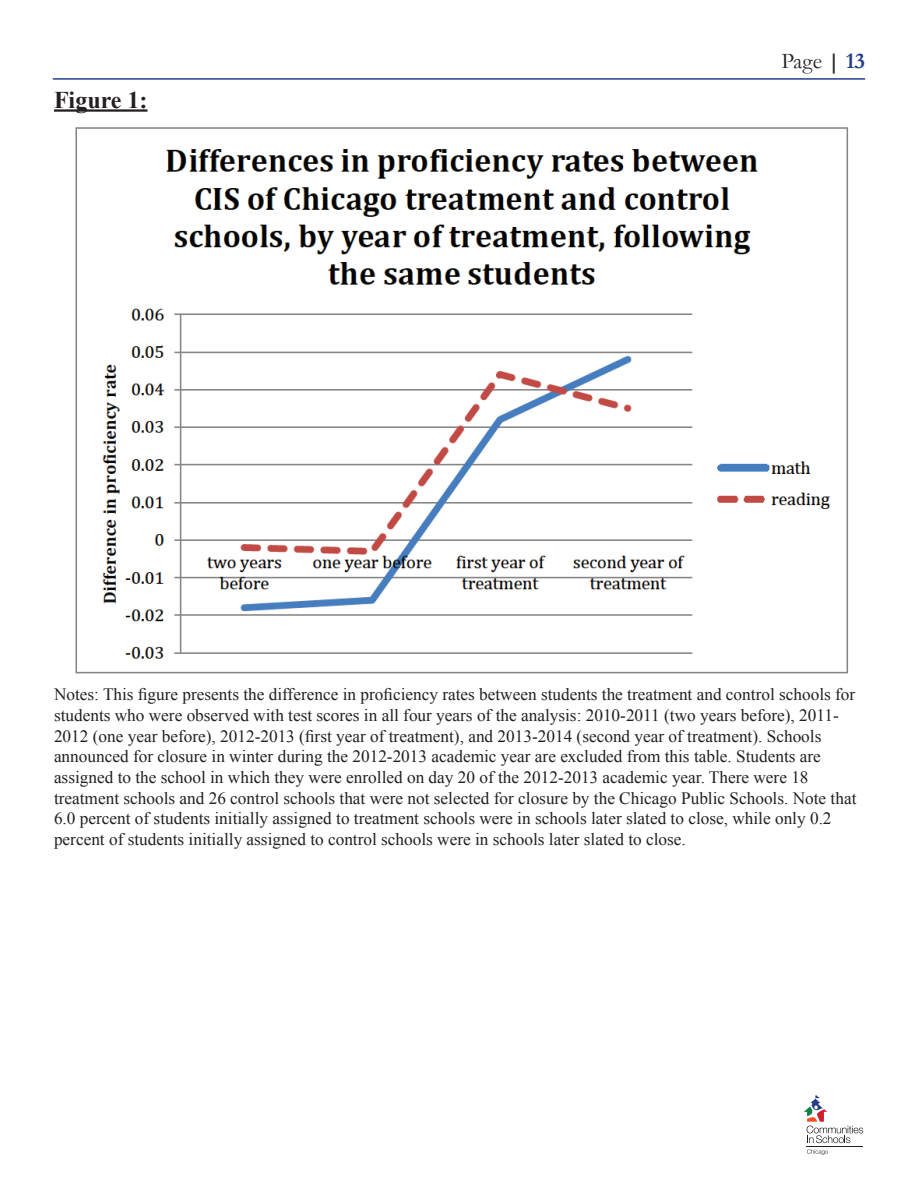
<style>
.page{position:relative;width:918px;height:1188px;background:#fff}
.page>*{position:absolute;margin:0;border:0;box-sizing:border-box;transform-origin:0 0}
.t1{font:700 24px "Times New Roman";color:#231f20}
.t2{font:22.5px "Garamond";color:#231f20}
.t3{font:17.25px/20.7px "Times New Roman";color:#231f20}
.s1{font-weight:700}
.s2{font-weight:700;color:#243e8d}
</style>
<div class="page">
<hr style="left:53px;top:78px;width:812px;height:2px;background:#253f8e">
<svg style="left:807px;top:1149px;width:21px;height:6px"></svg>
<hr style="left:807px;top:1146px;width:56px;height:1px;background:#231f20">
<svg style="left:804px;top:1095px;width:59px;height:48px"></svg>
<img style="left:75px;top:127px;width:774px;height:547px">
<hr style="left:54px;top:109px;width:94px;height:3px;background:#231f20">
<h1 class="t1" style="left:54px;top:83px;width:95px">Figure 1:</h1>
<h2 class="t2" style="left:781px;top:48px;width:85px">Page <span class="s1">|</span> <span class="s2">13</span></h2>
<p class="t3" style="left:54px;top:684px;width:804px">Notes: This figure presents the difference in proficiency rates between students the treatment and control schools for students who were observed with test scores in all four years of the analysis: 2010-2011 (two years before), 2011- 2012 (one year before), 2012-2013 (first year of treatment), and 2013-2014 (second year of treatment). Schools announced for closure in winter during the 2012-2013 academic year are excluded from this table. Students are assigned to the school in which they were enrolled on day 20 of the 2012-2013 academic year. There were 18 treatment schools and 26 control schools that were not selected for closure by the Chicago Public Schools. Note that 6.0 percent of students initially assigned to treatment schools were in schools later slated to close, while only 0.2 percent of students initially assigned to control schools were in schools later slated to close.</p>
</div>
